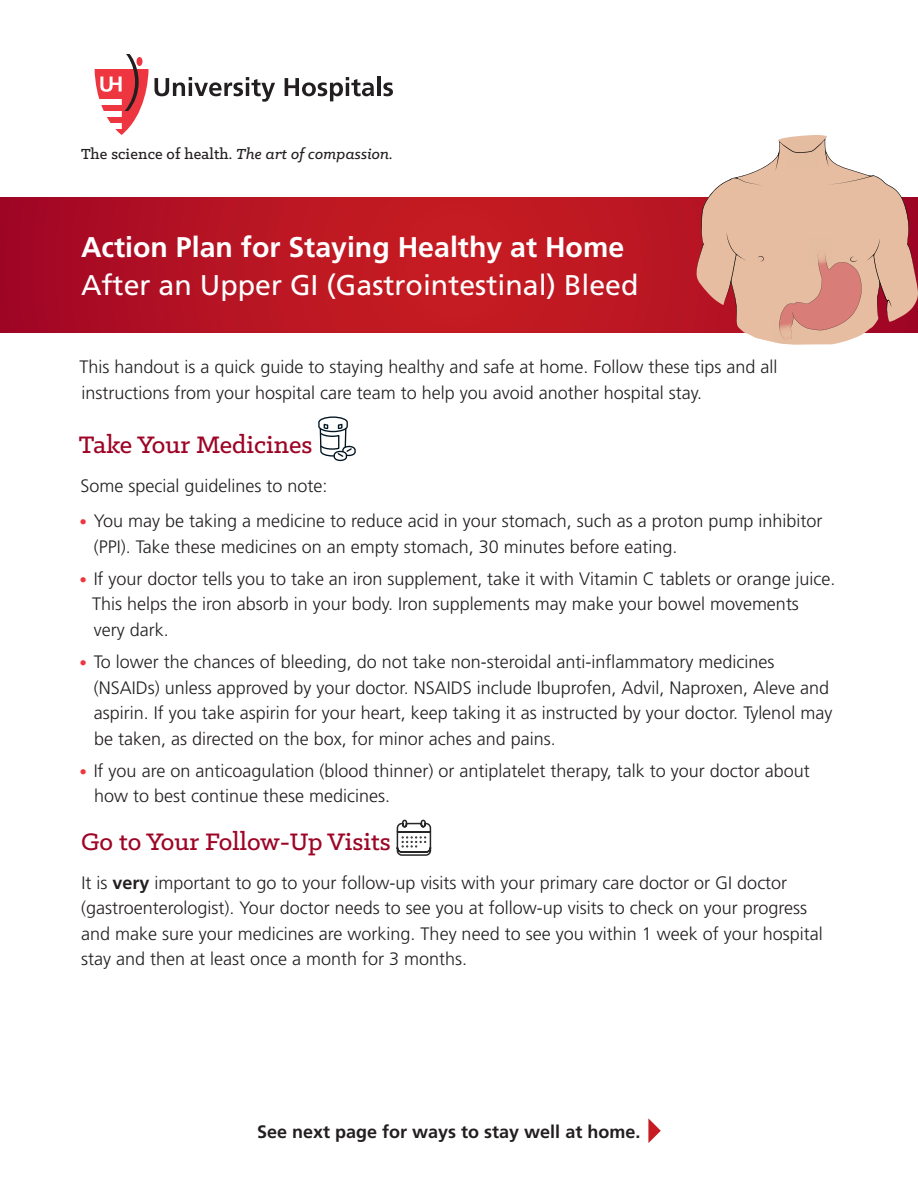
<style>
.page{position:relative;width:918px;height:1188px;background:#fff}
.page>*{position:absolute;margin:0;border:0;box-sizing:border-box;transform-origin:0 0}
.t1{font:28.5px "Frutiger LT Std";color:#fff}
.t2{font:700 28.5px "Frutiger LT Std";color:#fff}
.subhead{font:500 27px "Klinic Slab";color:#9d0425}
.body{font:300 18px/25.5px "Frutiger LT Std";color:#231f20}
.body-2{font:700 18px "Frutiger LT Std";color:#231f20}
.t3{font:500 16.5px "Klinic Slab";letter-spacing:.01em;color:#231f20}
.s1{font-style:italic}
.s2{font-size:15px;color:#ee3640}
.s3{font-weight:700}
</style>
<div class="page">
<svg style="left:0;top:198px;width:697px;height:134px;background:#b81423"></svg>
<svg style="left:318px;top:416px;width:38px;height:46px"></svg>
<svg style="left:396px;top:819px;width:36px;height:37px"></svg>
<svg style="left:95px;top:54px;width:54px;height:81px"></svg>
<svg style="left:155px;top:77px;width:120px;height:25px"></svg>
<svg style="left:285px;top:77px;width:89px;height:24px"></svg>
<hr style="left:377px;top:77px;width:4px;height:19px;background:#231f20">
<svg style="left:383px;top:82px;width:10px;height:14px"></svg>
<svg style="left:697px;top:136px;width:219px;height:208px"></svg>
<svg style="left:648px;top:1118px;width:13px;height:25px"></svg>
<p class="t3" style="left:81px;top:143px;width:313px">The science of health. <span class="s1">The art of compassion.</span></p>
<p class="t2" style="left:81px;top:230px;width:545px">Action Plan for Staying Healthy at Home</p>
<p class="t1" style="left:81px;top:268px;width:559px">After an Upper GI (Gastrointestinal) Bleed</p>
<p class="body" style="left:79px;top:354px;width:700px">This handout is a quick guide to staying healthy and safe at home. Follow these tips and all instructions from your hospital care team to help you avoid another hospital stay.</p>
<p class="subhead" style="left:79px;top:427px;width:235px">Take Your Medicines</p>
<p class="body" style="left:80px;top:473px;width:249px">Some special guidelines to note:</p>
<p class="body" style="left:94px;top:508px;width:730px;text-indent:-14px"><span class="s2">•</span> You may be taking a medicine to reduce acid in your stomach, such as a proton pump inhibitor (PPI). Take these medicines on an empty stomach, 30 minutes before eating.</p>
<p class="body" style="left:92px;top:566px;width:745px;text-indent:-13px"><span class="s2">•</span> If your doctor tells you to take an iron supplement, take it with Vitamin C tablets or orange juice.<br>This helps the iron absorb in your body. Iron supplements may make your bowel movements<br>very dark.</p>
<p class="body" style="left:94px;top:649px;width:740px;text-indent:-14px"><span class="s2">•</span> To lower the chances of bleeding, do not take non-steroidal anti-inflammatory medicines (NSAIDs) unless approved by your doctor. NSAIDS include Ibuprofen, Advil, Naproxen, Aleve and aspirin. If you take aspirin for your heart, keep taking it as instructed by your doctor. Tylenol may be taken, as directed on the box, for minor aches and pains.</p>
<p class="body" style="left:94px;top:758px;width:717px;text-indent:-15px"><span class="s2">•</span> If you are on anticoagulation (blood thinner) or antiplatelet therapy, talk to your doctor about how to best continue these medicines.</p>
<p class="subhead" style="left:81px;top:824px;width:311px">Go to Your Follow-Up Visits</p>
<p class="body" style="left:81px;top:870px;width:743px">It is <span class="s3">very</span> important to go to your follow-up visits with your primary care doctor or GI doctor (gastroenterologist). Your doctor needs to see you at follow-up visits to check on your progress and make sure your medicines are working. They need to see you within 1 week of your hospital stay and then at least once a month for 3 months.</p>
<p class="body-2" style="left:257px;top:1121px;width:385px">See next page for ways to stay well at home.</p>
</div>
